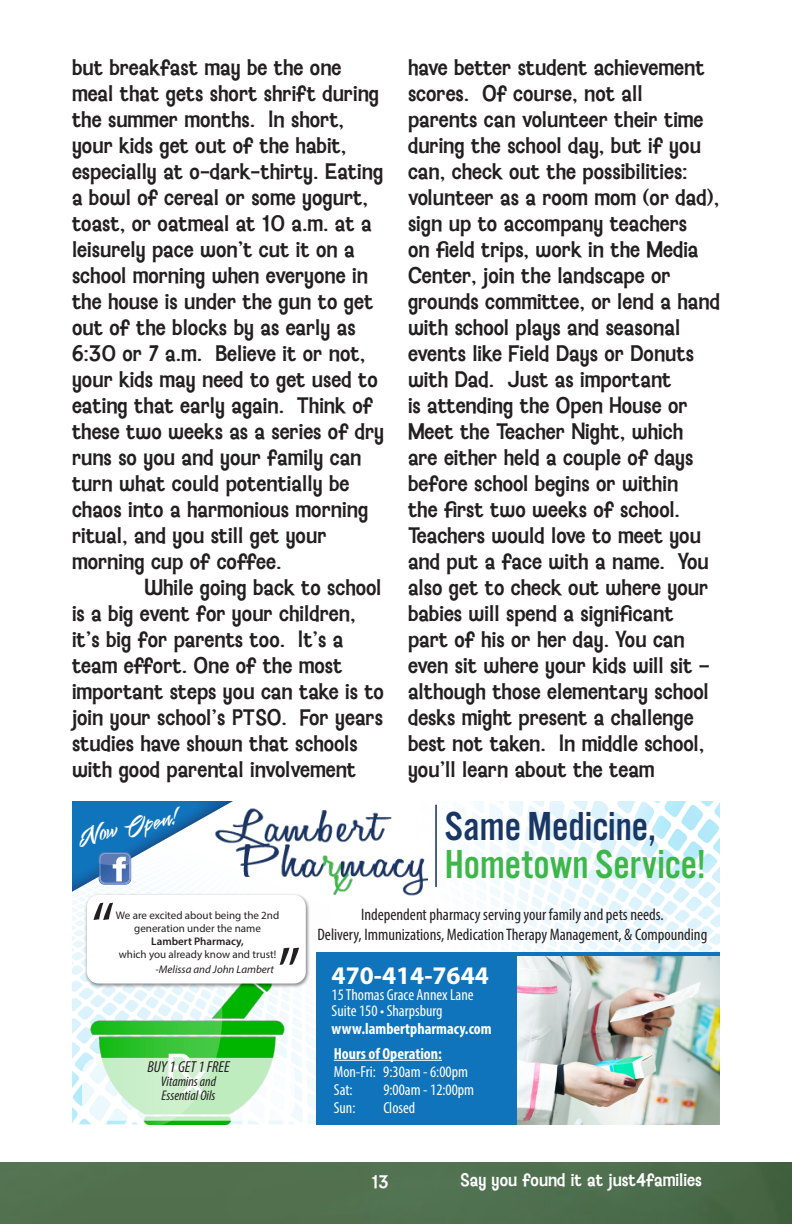
<style>
.page{position:relative;width:792px;height:1224px;background:#fff}
.page>*{position:absolute;margin:0;border:0;box-sizing:border-box;transform-origin:0 0}
.t1{font:42px/38px "Alternate Got No 3 D";color:#3eb649}
.t2{font:32.8px "Mistuki 4 PERSONALUSE";color:#fff}
.t3{font:700 25.4px "Myriad Pro";color:#fff}
.t4{font:19.8px/26px "Baileywick JF Gothic";color:#231f20}
.t5{font:condensed 16.6px/20px "Myriad Pro";color:#231f20;text-align:center}
.t6{font:condensed 16px/18px "Myriad Pro";color:#fff}
.t7{font:16px "Baileywick JF Gothic";color:#fff}
.t8{font:700 condensed 16px "Myriad Pro";color:#fff}
.t9{font:italic condensed 16px "Myriad Pro";color:#231f20}
.t10{font:italic condensed 14px/14px "Myriad Pro";color:#231f20}
.t11{font:11px/13.2px "Myriad Pro";color:#231f20;text-align:center}
.t12{font:italic 11px "Myriad Pro";color:#231f20}
.s1{color:#193664}
.s2{font-weight:600}
.s3{font-weight:700}
</style>
<div class="page">
<svg style="left:0;top:1162px;width:792px;height:62px;background:#4f6e4d"></svg>
<img style="left:87px;top:990px;width:200px;height:135px">
<svg style="left:435px;top:801px;width:285px;height:26px"></svg>
<div style="left:317px;top:952px;width:403px;height:173px;background:#1074bc"></div>
<hr style="left:334px;top:1060px;width:108px;height:1px;background:#fff">
<img style="left:233px;top:808px;width:195px;height:88px">
<hr style="left:435px;top:805px;width:2px;height:82px;background:#193664">
<img style="left:518px;top:956px;width:202px;height:169px">
<svg style="left:72px;top:801px;width:161px;height:96px"></svg>
<img style="left:84px;top:892px;width:228px;height:98px">
<div style="left:87px;top:895px;width:219px;height:89px;background:#fff;border-radius:12px"></div>
<svg style="left:93px;top:903px;width:20px;height:17px"></svg>
<svg style="left:280px;top:948px;width:19px;height:17px"></svg>
<svg style="left:82px;top:1058px;width:213px;height:63px"></svg>
<p class="t4" style="left:72px;top:55px;width:314px">but breakfast may be the one meal that gets short shrift during the summer months. In short, your kids get out of the habit, especially at o-dark-thirty. Eating a bowl of cereal or some yogurt, toast, or oatmeal at 10 a.m. at a leisurely pace won’t cut it on a school morning when everyone in the house is under the gun to get out of the blocks by as early as<br>6:30 or 7 a.m. Believe it or not, your kids may need to get used to eating that early again. Think of these two weeks as a series of dry runs so you and your family can turn what could potentially be chaos into a harmonious morning ritual, and you still get your morning cup of coffee.</p>
<p class="t4" style="left:72px;top:575px;width:314px;text-indent:72px">While going back to school is a big event for your children, it’s big for parents too. It’s a team effort. One of the most important steps you can take is to join your school’s PTSO. For years studies have shown that schools with good parental involvement</p>
<p class="t2" style="left:73px;top:815px;width:102px;rotate:-12deg">Now Open!</p>
<p class="t4" style="left:408px;top:55px;width:314px">have better student achievement scores. Of course, not all<br>parents can volunteer their time during the school day, but if you can, check out the possibilities: volunteer as a room mom (or dad), sign up to accompany teachers<br>on field trips, work in the Media<br>Center, join the landscape or grounds committee, or lend a hand with school plays and seasonal events like Field Days or Donuts with Dad. Just as important<br>is attending the Open House or<br>Meet the Teacher Night, which<br>are either held a couple of days before school begins or within<br>the first two weeks of school.<br>Teachers would love to meet you and put a face with a name. You also get to check out where your babies will spend a significant<br>part of his or her day. You can even sit where your kids will sit – although those elementary school desks might present a challenge best not taken. In middle school, you’ll learn about the team</p>
<p class="t1" style="left:445px;top:809px;width:263px"><span class="s1">Same Medicine,<br></span>Hometown Service!</p>
<p class="t11" style="left:116px;top:908px;width:165px">We are excited about being the 2nd generation under the name<br><span class="s2">Lambert Pharmacy,<br></span>which you already know and trust!</p>
<p class="t12" style="left:155px;top:962px;width:120px">-Melissa and John Lambert</p>
<p class="t9" style="left:147px;top:1057px;width:84px">BUY 1 GET 1 FREE</p>
<p class="t10" style="left:161px;top:1074px;width:57px">Vitamins and<br>Essential Oils</p>
<p class="t5" style="left:317px;top:904px;width:391px">Independent pharmacy serving your family and pets needs.<br>Delivery, Immunizations, Medication Therapy Management, &amp; Compounding</p>
<p class="t3" style="left:332px;top:958px;width:159px">470-414-7644</p>
<p class="t6" style="left:332px;top:986px;width:144px;line-height:16px">15 Thomas Grace Annex Lane<br>Suite 150 • Sharpsburg</p>
<p class="t6" style="left:334px;top:1044px;width:136px"><span class="s3">Hours of Operation:<br></span>Mon-Fri: 9:30am - 6:00pm<br>Sat:</p>
<p class="t8" style="left:332px;top:1018px;width:161px">www.lambertpharmacy.com</p>
<p class="t6" style="left:383px;top:1080px;width:92px">9:00am - 12:00pm</p>
<p class="t6" style="left:334px;top:1098px;width:23px">Sun:</p>
<p class="t6" style="left:383px;top:1098px;width:33px">Closed</p>
<p class="t7" style="left:371px;top:1171px;width:19px">13</p>
<p class="t7" style="left:460px;top:1169px;width:244px">Say you found it at just4families</p>
</div>
